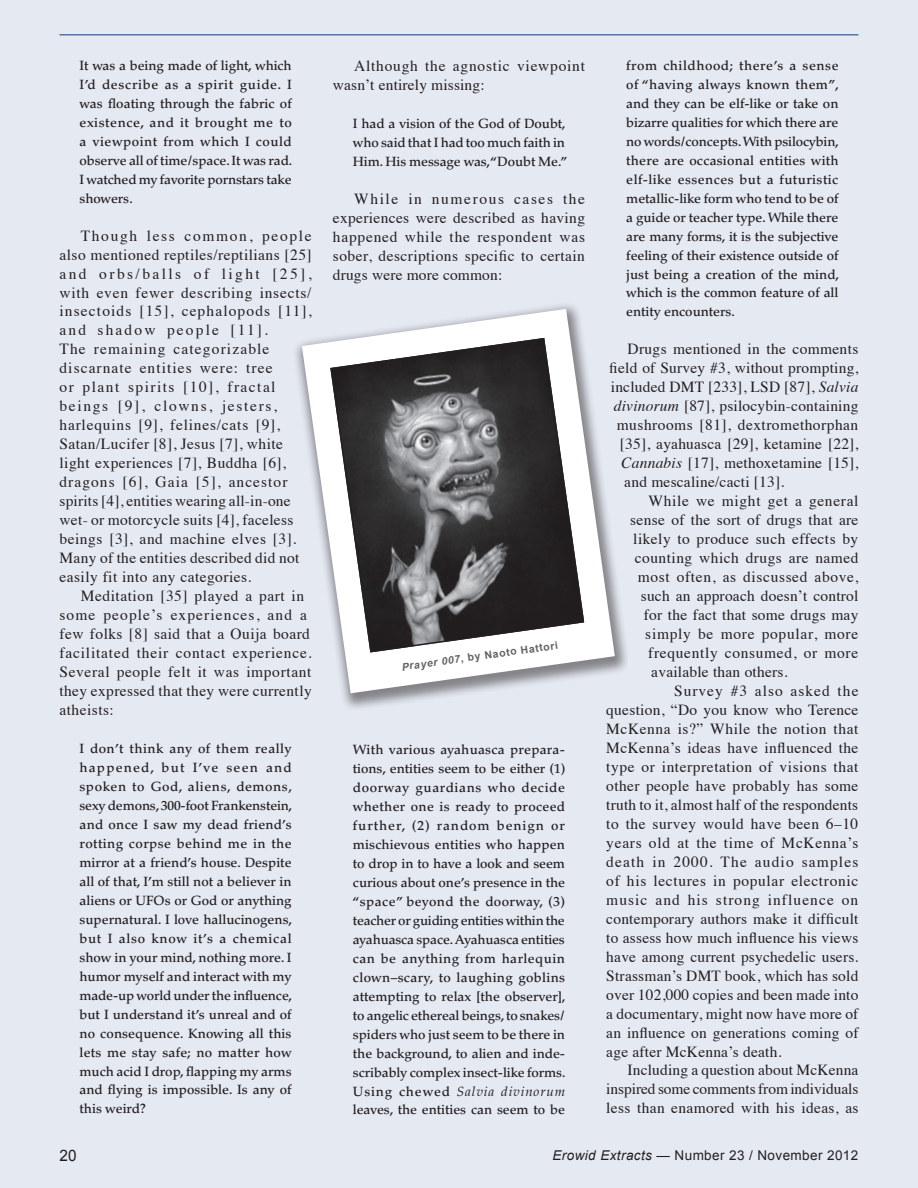
<style>
.page{position:relative;width:918px;height:1188px;background:#e5e9f2}
.page>*{position:absolute;margin:0;border:0;box-sizing:border-box;transform-origin:0 0}
.t1{font:15.75px "Arial";color:#231f20}
.Body_-_Default_-_23{font:15.45px/18.9px "Times";letter-spacing:.03em;color:#231f20;text-align:justify}
.Body_-_Default_-_23-2{font:15.45px/18.9px "Times";letter-spacing:.05em;color:#231f20}
.t2{font:13.5px "Arial";letter-spacing:.03em;color:#231f20}
.y_Quote_-_In_Text_23{font:500 13.35px/19px "Palatino";letter-spacing:-.005em;color:#231f20;text-align:justify}
.Photo_-_Description{font:700 10.5px "Arial";color:#636366}
.s1{font-style:italic}
.s2{font-family:"Palatino Italic Os F";font-weight:400}
</style>
<div class="page">
<div style="left:290px;top:299px;width:338px;height:411px;background:#231f20;opacity:.5"></div>
<svg style="left:302px;top:309px;width:313px;height:384px"></svg>
<svg style="left:329px;top:337px;width:256px;height:316px"></svg>
<hr style="left:60px;top:34px;width:798px;height:2px;background:#5378a6">
<p class="y_Quote_-_In_Text_23" style="left:80px;top:56px;width:214px">It was a being made of light, which I’d describe as a spirit guide. I was floating through the fabric of existence, and it brought me to a viewpoint from which I could observe all of time/space. It was rad.<br>I watched my favorite pornstars take showers.</p>
<p class="Body_-_Default_-_23-2" style="left:60px;top:225px;width:254px;text-indent:21px">Though less common, people also mentioned reptiles/reptilians [25] and orbs/balls of light [25], with even fewer describing insects/ insectoids [15], cephalopods [11], and shadow people [11].<br>The remaining categorizable discarnate entities were: tree<br>or plant spirits [10], fractal beings [9], clowns, jesters, harlequins [9], felines/cats [9], Satan/Lucifer [8], Jesus [7], white light experiences [7], Buddha [6], dragons [6], Gaia [5], ancestor spirits [4], entities wearing all-in-one wet- or motorcycle suits [4], faceless beings [3], and machine elves [3].<br>Many of the entities described did not easily fit into any categories.</p>
<p class="Body_-_Default_-_23" style="left:60px;top:585px;width:254px;text-align:left;text-indent:21px">Meditation [35] played a part in some people’s experiences, and a few folks [8] said that a Ouija board facilitated their contact experience.<br>Several people felt it was important they expressed that they were currently atheists:</p>
<p class="y_Quote_-_In_Text_23" style="left:80px;top:739px;width:214px">I don’t think any of them really happened, but I’ve seen and spoken to God, aliens, demons, sexy demons, 300-foot Frankenstein, and once I saw my dead friend’s rotting corpse behind me in the mirror at a friend’s house. Despite all of that, I’m still not a believer in aliens or UFOs or God or anything supernatural. I love hallucinogens, but I also know it’s a chemical show in your mind, nothing more. I humor myself and interact with my made-up world under the influence, but I understand it’s unreal and of no consequence. Knowing all this lets me stay safe; no matter how much acid I drop, flapping my arms and flying is impossible. Is any of this weird?</p>
<p class="Body_-_Default_-_23-2" style="left:333px;top:55px;width:254px;text-indent:21px">Although the agnostic viewpoint wasn’t entirely missing:</p>
<p class="y_Quote_-_In_Text_23" style="left:353px;top:114px;width:216px;text-align:left">I had a vision of the God of Doubt, who said that I had too much faith in<br>Him. His message was, “Doubt Me.”</p>
<p class="Body_-_Default_-_23" style="left:333px;top:188px;width:254px;text-indent:21px">While in numerous cases the experiences were described as having happened while the respondent was sober, descriptions specific to certain drugs were more common:</p>
<p class="Photo_-_Description" style="left:401px;top:660px;width:159px;rotate:-8deg"><span class="s1">Prayer 007</span>, by Naoto Hattori</p>
<p class="y_Quote_-_In_Text_23" style="left:353px;top:740px;width:214px">With various ayahuasca prepara&shy;tions, entities seem to be either (1) doorway guardians who decide whether one is ready to proceed further, (2) random benign or mischievous entities who happen to drop in to have a look and seem curious about one’s presence in the “space” beyond the doorway, (3) teacher or guiding entities within the ayahuasca space. Ayahuasca entities can be anything from harlequin clown–scary, to laughing goblins attempting to relax [the observer], to angelic ethereal beings, to snakes/ spiders who just seem to be there in the background, to alien and inde&shy;scribably complex insect-like forms.<br>Using chewed <span class="s2">Salvia divinorum </span>leaves, the entities can seem to be</p>
<p class="y_Quote_-_In_Text_23" style="left:626px;top:56px;width:214px">from childhood; there’s a sense of “having always known them”, and they can be elf-like or take on bizarre qualities for which there are no words/concepts. With psilocybin, there are occasional entities with elf-like essences but a futuristic metallic-like form who tend to be of a guide or teacher type. While there are many forms, it is the subjective feeling of their existence outside of just being a creation of the mind, which is the common feature of all entity encounters.</p>
<p class="Body_-_Default_-_23" style="left:628px;top:338px;width:232px">Drugs mentioned in the comments</p>
<p class="Body_-_Default_-_23" style="left:609px;top:357px;width:251px">field of Survey #3, without prompting,</p>
<p class="Body_-_Default_-_23" style="left:611px;top:376px;width:249px">included DMT [233], LSD [87], <span class="s1">Salvia</span></p>
<p class="Body_-_Default_-_23" style="left:614px;top:395px;width:246px"><span class="s1">divinorum</span> [87], psilocybin-containing</p>
<p class="Body_-_Default_-_23" style="left:617px;top:414px;width:243px">mushrooms [81], dextromethorphan</p>
<p class="Body_-_Default_-_23" style="left:620px;top:433px;width:240px">[35], ayahuasca [29], ketamine [22],</p>
<p class="Body_-_Default_-_23" style="left:621px;top:452px;width:239px"><span class="s1">Cannabis</span> [17], methoxetamine [15],</p>
<p class="Body_-_Default_-_23" style="left:624px;top:471px;width:162px">and mescaline/cacti [13].</p>
<p class="Body_-_Default_-_23" style="left:649px;top:490px;width:211px">While we might get a general</p>
<p class="Body_-_Default_-_23" style="left:630px;top:509px;width:230px">sense of the sort of drugs that are</p>
<p class="Body_-_Default_-_23" style="left:633px;top:528px;width:226px">likely to produce such effects by</p>
<p class="Body_-_Default_-_23" style="left:635px;top:547px;width:225px">counting which drugs are named</p>
<p class="Body_-_Default_-_23" style="left:638px;top:566px;width:222px">most often, as discussed above,</p>
<p class="Body_-_Default_-_23" style="left:641px;top:585px;width:219px">such an approach doesn’t control</p>
<p class="Body_-_Default_-_23" style="left:644px;top:604px;width:216px">for the fact that some drugs may</p>
<p class="Body_-_Default_-_23" style="left:645px;top:623px;width:214px">simply be more popular, more</p>
<p class="Body_-_Default_-_23" style="left:648px;top:642px;width:211px">frequently consumed, or more</p>
<p class="Body_-_Default_-_23" style="left:651px;top:661px;width:138px">available than others.</p>
<p class="Body_-_Default_-_23" style="left:606px;top:680px;width:254px;text-indent:68px">Survey #3 also asked the question, “Do you know who Terence McKenna is?” While the notion that McKenna’s ideas have influenced the type or interpretation of visions that other people have probably has some truth to it, almost half of the respondents to the survey would have been 6–10 years old at the time of McKenna’s death in 2000. The audio samples of his lectures in popular electronic music and his strong influence on contemporary authors make it difficult to assess how much influence his views have among current psychedelic users.<br>Strassman’s DMT book, which has sold over 102,000 copies and been made into a documentary, might now have more of an influence on generations coming of age after McKenna’s death.</p>
<p class="Body_-_Default_-_23" style="left:606px;top:1060px;width:254px;text-indent:21px">Including a question about McKenna inspired some comments from individuals less than enamored with his ideas, as</p>
<p class="t1" style="left:60px;top:1145px;width:19px">20</p>
<p class="t2" style="left:553px;top:1146px;width:307px"><span class="s1">Erowid Extracts</span> — Number 23 / November 2012</p>
</div>
